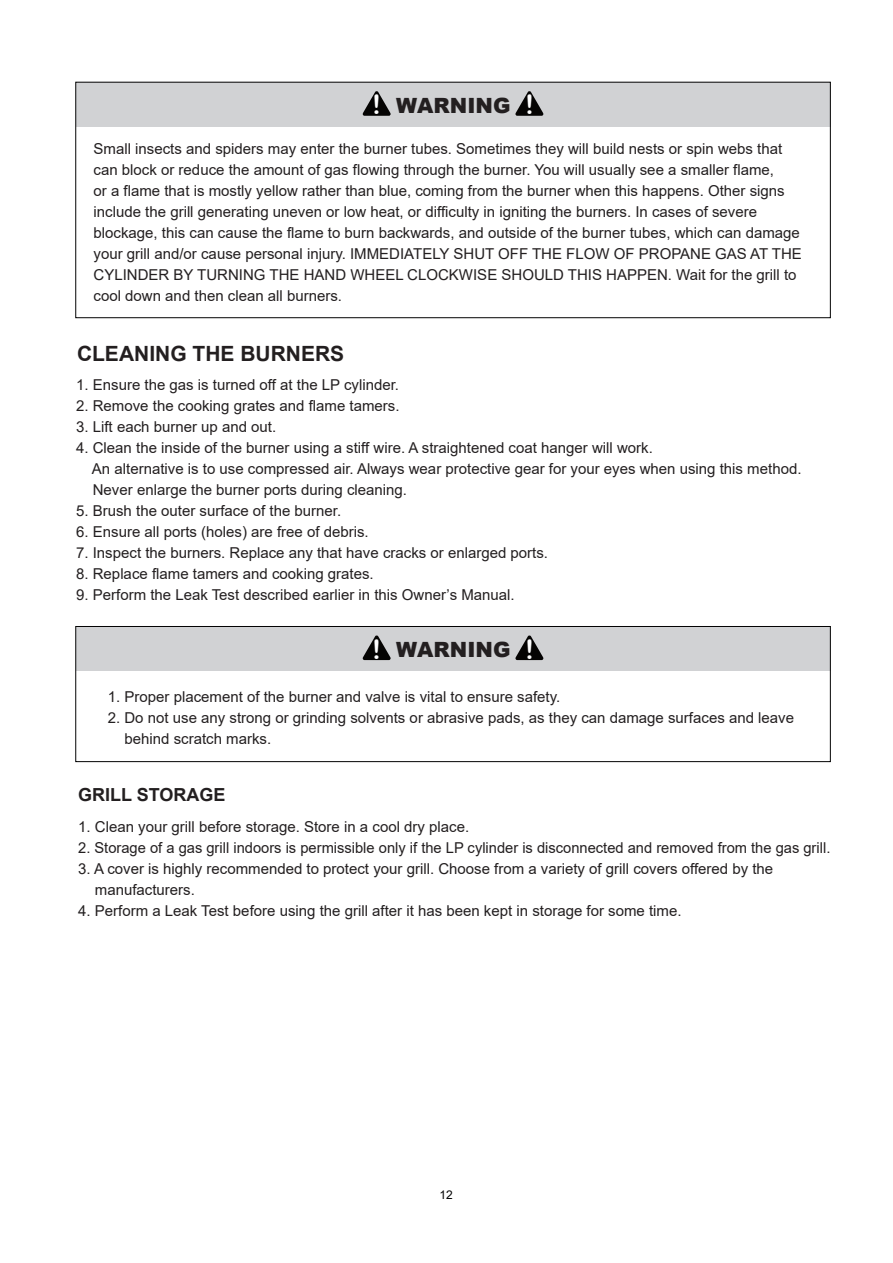
<style>
.page{position:relative;width:893px;height:1263px;background:#fff}
.page>*{position:absolute;margin:0;border:0;box-sizing:border-box;transform-origin:0 0}
.t1{font:900 21px "Arial";color:#231f20}
.t2{font:700 21px "Arial";color:#231f20}
.t3{font:700 18px "Arial";color:#231f20}
.t4{font:15px/21px "Arial";color:#231f20}
.t5{font:12px "Arial";color:#030303}
.s1{font-family:"Arial Rounded MT Bold";font-weight:400;font-size:26.85px;color:#fff}
</style>
<div class="page">
<div style="left:76px;top:82px;width:754px;height:45px;background:#d1d2d4"></div>
<div style="left:75px;top:82px;width:756px;height:236px;border:1px solid #030303"></div>
<svg style="left:362px;top:91px;width:29px;height:25px"></svg>
<svg style="left:515px;top:91px;width:29px;height:25px"></svg>
<div style="left:76px;top:626px;width:754px;height:45px;background:#d1d2d4"></div>
<div style="left:75px;top:626px;width:756px;height:136px;border:1px solid #030303"></div>
<svg style="left:362px;top:635px;width:29px;height:25px"></svg>
<svg style="left:515px;top:635px;width:29px;height:25px"></svg>
<h1 class="t1" style="left:372px;top:90px;width:163px"><span class="s1">!</span> WARNING <span class="s1">!</span></h1>
<p class="t4" style="left:94px;top:138px;width:710px">Small insects and spiders may enter the burner tubes. Sometimes they will build nests or spin webs that can block or reduce the amount of gas flowing through the burner. You will usually see a smaller flame,<br>or a flame that is mostly yellow rather than blue, coming from the burner when this happens. Other signs include the grill generating uneven or low heat, or difficulty in igniting the burners. In cases of severe blockage, this can cause the flame to burn backwards, and outside of the burner tubes, which can damage your grill and/or cause personal injury. IMMEDIATELY SHUT OFF THE FLOW OF PROPANE GAS AT THE CYLINDER BY TURNING THE HAND WHEEL CLOCKWISE SHOULD THIS HAPPEN. Wait for the grill to cool down and then clean all burners.</p>
<h1 class="t2" style="left:77px;top:338px;width:269px">CLEANING THE BURNERS</h1>
<p class="t4" style="left:76px;top:374px;width:324px">1. Ensure the gas is turned off at the LP cylinder.</p>
<p class="t4" style="left:76px;top:395px;width:325px">2. Remove the cooking grates and flame tamers.</p>
<p class="t4" style="left:76px;top:416px;width:202px">3. Lift each burner up and out.</p>
<p class="t4" style="left:92px;top:437px;width:711px;text-indent:-16px">4. Clean the inside of the burner using a stiff wire. A straightened coat hanger will work.<br>An alternative is to use compressed air. Always wear protective gear for your eyes when using this method.<br>Never enlarge the burner ports during cleaning.</p>
<p class="t4" style="left:76px;top:500px;width:267px">5. Brush the outer surface of the burner.</p>
<p class="t4" style="left:76px;top:521px;width:294px">6. Ensure all ports (holes) are free of debris.</p>
<p class="t4" style="left:76px;top:542px;width:473px">7. Inspect the burners. Replace any that have cracks or enlarged ports.</p>
<p class="t4" style="left:76px;top:563px;width:299px">8. Replace flame tamers and cooking grates.</p>
<p class="t4" style="left:76px;top:584px;width:440px">9. Perform the Leak Test described earlier in this Owner’s Manual.</p>
<h1 class="t1" style="left:372px;top:635px;width:163px"><span class="s1">!</span> WARNING <span class="s1">!</span></h1>
<p class="t4" style="left:108px;top:686px;width:454px">1. Proper placement of the burner and valve is vital to ensure safety.</p>
<p class="t4" style="left:124px;top:707px;width:671px;text-indent:-17px">2. Do not use any strong or grinding solvents or abrasive pads, as they can damage surfaces and leave behind scratch marks.</p>
<p class="t3" style="left:78px;top:781px;width:149px">GRILL STORAGE</p>
<p class="t4" style="left:78px;top:816px;width:393px">1. Clean your grill before storage. Store in a cool dry place.</p>
<p class="t4" style="left:78px;top:837px;width:754px">2. Storage of a gas grill indoors is permissible only if the LP cylinder is disconnected and removed from the gas grill.</p>
<p class="t4" style="left:95px;top:858px;width:680px;text-indent:-17px">3. A cover is highly recommended to protect your grill. Choose from a variety of grill covers offered by the manufacturers.</p>
<p class="t4" style="left:78px;top:900px;width:605px">4. Perform a Leak Test before using the grill after it has been kept in storage for some time.</p>
<p class="t5" style="left:439px;top:1186px;width:15px">12</p>
</div>
